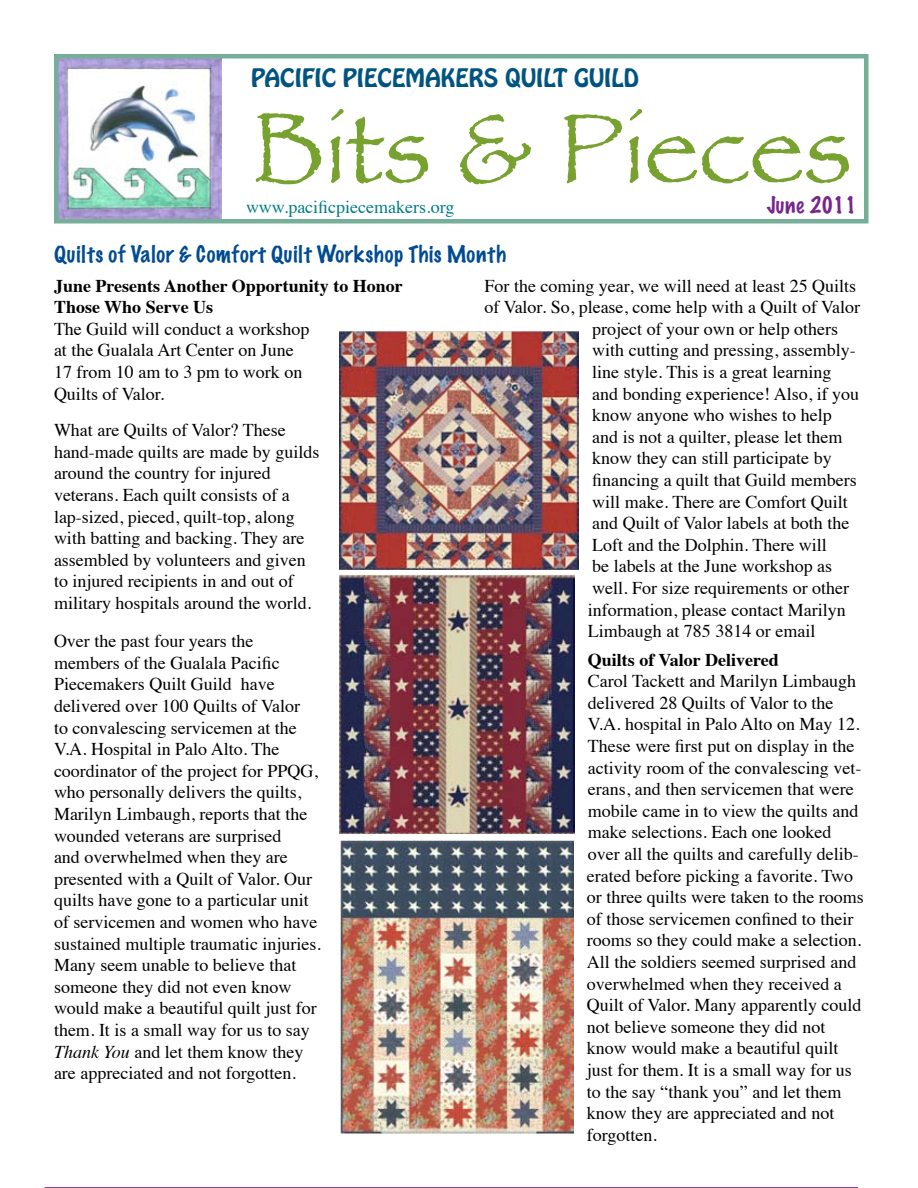
<style>
.page{position:relative;width:918px;height:1188px;background:#fff}
.page>*{position:absolute;margin:0;border:0;box-sizing:border-box;transform-origin:0 0}
.t1{font:102px "Papyrus";color:#78a22f}
.t2{font:22.5px "Hobo Std";color:#005480}
.t3{font:100 21px "Marker Felt";letter-spacing:.04em;color:#004b91}
.t4{font:100 21px "Marker Felt";color:#77278b}
.t5{font:18px/21.6px "Times";color:#000}
.t6{font:700 18px/21.6px "Times";color:#000}
.t7{font:18px "Times";color:#007c85}
.s1{font-style:italic}
</style>
<div class="page">
<img style="left:59px;top:59px;width:162px;height:159px">
<div style="left:54px;top:54px;width:814px;height:169px;border:4px solid #77ae99"></div>
<hr style="left:45px;top:1187px;width:813px;height:1px;background:#77278b">
<img style="left:339px;top:331px;width:240px;height:238px">
<img style="left:339px;top:574px;width:235px;height:260px">
<img style="left:341px;top:841px;width:232px;height:292px">
<p class="t2" style="left:251px;top:63px;width:389px">PACIFIC PIECEMAKERS QUILT GUILD</p>
<h1 class="t1" style="left:251px;top:87px;width:602px">Bits &amp; Pieces</h1>
<p class="t7" style="left:246px;top:190px;width:210px">www.pacificpiecemakers.org</p>
<p class="t4" style="left:767px;top:190px;width:92px">June 2011</p>
<p class="t3" style="left:54px;top:239px;width:454px">Quilts of Valor &amp; Comfort Quilt Workshop This Month</p>
<p class="t6" style="left:54px;top:273px;width:350px">June Presents Another Opportunity to Honor<br>Those Who Serve Us</p>
<p class="t5" style="left:54px;top:316px;width:257px">The Guild will conduct a workshop at the Gualala Art Center on June<br>17 from 10 am to 3 pm to work on<br>Quilts of Valor.</p>
<p class="t5" style="left:54px;top:418px;width:267px">What are Quilts of Valor? These hand-made quilts are made by guilds around the country for injured veterans. Each quilt consists of a lap-sized, pieced, quilt-top, along with batting and backing. They are assembled by volunteers and given to injured recipients in and out of military hospitals around the world.</p>
<p class="t5" style="left:54px;top:629px;width:268px">Over the past four years the members of the Gualala Pacific Piecemakers Quilt Guild have delivered over 100 Quilts of Valor<br>to convalescing servicemen at the V.A. Hospital in Palo Alto. The coordinator of the project for PPQG, who personally delivers the quilts, Marilyn Limbaugh, reports that the wounded veterans are surprised<br>and overwhelmed when they are presented with a Quilt of Valor. Our quilts have gone to a particular unit of servicemen and women who have sustained multiple traumatic injuries.<br>Many seem unable to believe that someone they did not even know would make a beautiful quilt just for them. It is a small way for us to say <span class="s1">Thank You</span> and let them know they are appreciated and not forgotten.</p>
<p class="t5" style="left:484px;top:273px;width:373px">For the coming year, we will need at least 25 Quilts</p>
<p class="t5" style="left:484px;top:295px;width:377px">of Valor. So, please, come help with a Quilt of Valor</p>
<p class="t5" style="left:592px;top:316px;width:247px">project of your own or help others</p>
<p class="t5" style="left:592px;top:338px;width:265px">with cutting and pressing, assembly-</p>
<p class="t5" style="left:592px;top:360px;width:241px">line style. This is a great learning</p>
<p class="t5" style="left:592px;top:381px;width:268px">and bonding experience! Also, if you</p>
<p class="t5" style="left:592px;top:403px;width:241px">know anyone who wishes to help</p>
<p class="t5" style="left:592px;top:424px;width:252px">and is not a quilter, please let them</p>
<p class="t5" style="left:592px;top:446px;width:241px">know they can still participate by</p>
<p class="t5" style="left:592px;top:468px;width:266px">financing a quilt that Guild members</p>
<p class="t5" style="left:592px;top:489px;width:257px">will make. There are Comfort Quilt</p>
<p class="t5" style="left:592px;top:511px;width:259px">and Quilt of Valor labels at both the</p>
<p class="t5" style="left:592px;top:532px;width:236px">Loft and the Dolphin. There will</p>
<p class="t5" style="left:592px;top:554px;width:241px">be labels at the June workshop as</p>
<p class="t5" style="left:592px;top:576px;width:258px">well. For size requirements or other</p>
<p class="t5" style="left:588px;top:597px;width:259px">information, please contact Marilyn</p>
<p class="t5" style="left:588px;top:619px;width:229px">Limbaugh at 785 3814 or email</p>
<p class="t6" style="left:588px;top:647px;width:192px">Quilts of Valor Delivered</p>
<p class="t5" style="left:587px;top:669px;width:279px">Carol Tackett and Marilyn Limbaugh delivered 28 Quilts of Valor to the V.A. hospital in Palo Alto on May 12.<br>These were first put on display in the activity room of the convalescing vet&shy;erans, and then servicemen that were mobile came in to view the quilts and make selections. Each one looked over all the quilts and carefully delib&shy;erated before picking a favorite. Two or three quilts were taken to the rooms of those servicemen confined to their rooms so they could make a selection.<br>All the soldiers seemed surprised and overwhelmed when they received a Quilt of Valor. Many apparently could not believe someone they did not know would make a beautiful quilt just for them. It is a small way for us to the say “thank you” and let them know they are appreciated and not forgotten.</p>
</div>
